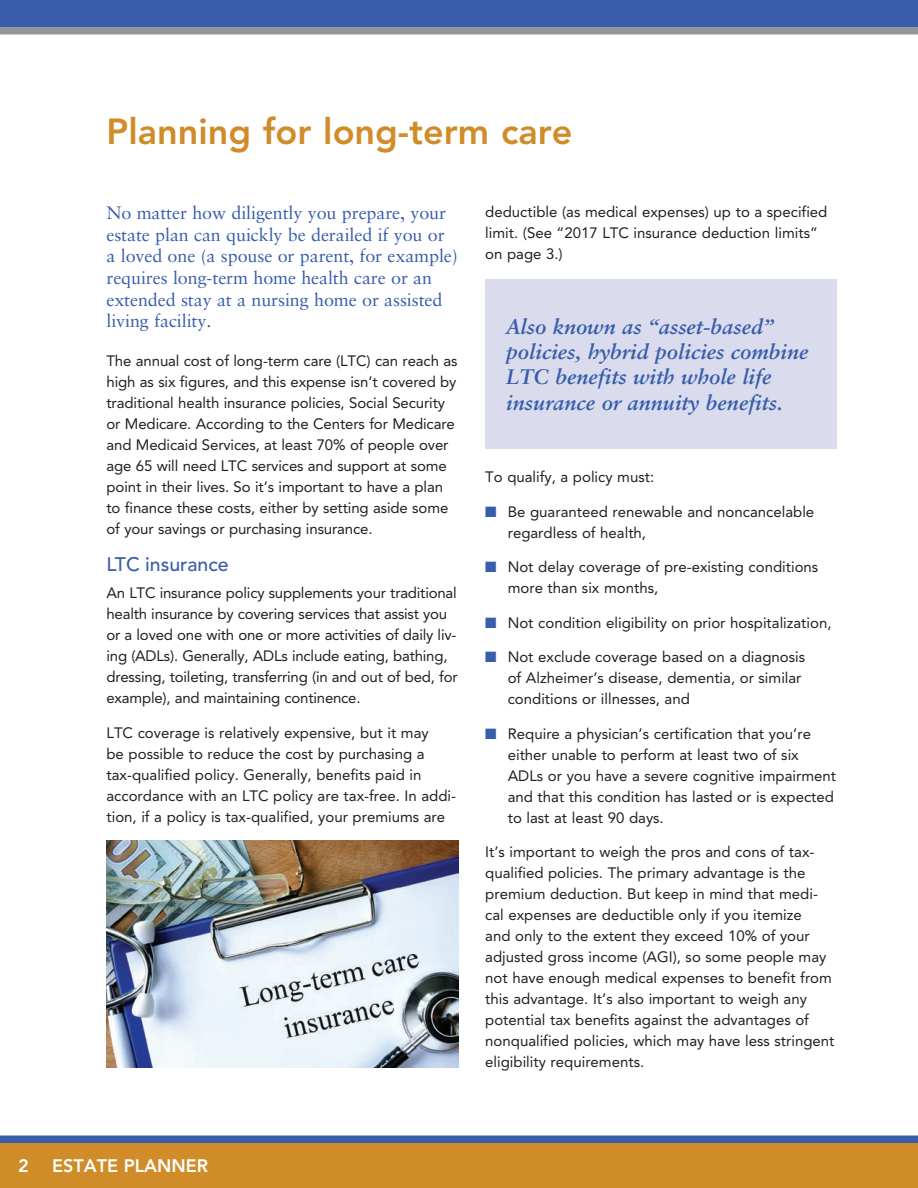
<style>
.page{position:relative;width:918px;height:1188px;background:#fff}
.page>*{position:absolute;margin:0;border:0;box-sizing:border-box;transform-origin:0 0}
.t1{font:800 36px "Avenir LT Std";color:#d08c29}
.t2{font:italic 700 21px/25.2px "Sabon LT Std";color:#385dab}
.t3{font:500 19.5px "Avenir LT Std";color:#385dab}
.t4{font:18px/21.6px "Sabon LT Std";letter-spacing:-.005em;color:#385dab}
.t5{font:800 18px "Avenir LT Std";color:#fff}
.t6{font:15px/21px "Avenir LT Std";color:#231f20}
.s1{color:#385dab}
</style>
<div class="page">
<div style="left:0;top:0;width:918px;height:27px;background:#385dab"></div>
<div style="left:0;top:27px;width:918px;height:7px;background:#939598"></div>
<div style="left:0;top:1136px;width:918px;height:7px;background:#385dab"></div>
<div style="left:0;top:1143px;width:918px;height:45px;background:#d08c29"></div>
<img style="left:107px;top:840px;width:351px;height:228px">
<div style="left:485px;top:279px;width:352px;height:169px;background:#dadcee"></div>
<h1 class="t1" style="left:106px;top:110px;width:467px">Planning for long-term care</h1>
<p class="t4" style="left:106px;top:202px;width:353px">No matter how diligently you prepare, your estate plan can quickly be derailed if you or a loved one (a spouse or parent, for example) requires long-term home health care or an extended stay at a nursing home or assisted living facility.</p>
<p class="t6" style="left:106px;top:351px;width:352px">The annual cost of long-term care (LTC) can reach as high as six figures, and this expense isn’t covered by traditional health insurance policies, Social Security or Medicare. According to the Centers for Medicare and Medicaid Services, at least 70% of people over age 65 will need LTC services and support at some point in their lives. So it’s important to have a plan to finance these costs, either by setting aside some of your savings or purchasing insurance.</p>
<h3 class="t3" style="left:106px;top:553px;width:124px">LTC insurance</h3>
<p class="t6" style="left:106px;top:583px;width:353px">An LTC insurance policy supplements your traditional health insurance by covering services that assist you or a loved one with one or more activities of daily liv&shy;ing (ADLs). Generally, ADLs include eating, bathing, dressing, toileting, transferring (in and out of bed, for example), and maintaining continence.</p>
<p class="t6" style="left:106px;top:722px;width:351px">LTC coverage is relatively expensive, but it may<br>be possible to reduce the cost by purchasing a tax-qualified policy. Generally, benefits paid in accordance with an LTC policy are tax-free. In addi&shy;tion, if a policy is tax-qualified, your premiums are</p>
<p class="t6" style="left:485px;top:201px;width:344px">deductible (as medical expenses) up to a specified limit. (See “2017 LTC insurance deduction limits” on page 3.)</p>
<h2 class="t2" style="left:506px;top:314px;width:304px">Also known as “asset-based” policies, hybrid policies combine<br>LTC benefits with whole life insurance or annuity benefits.</h2>
<p class="t6" style="left:485px;top:467px;width:170px">To qualify, a policy must:</p>
<p class="t6" style="left:508px;top:501px;width:308px;text-indent:-22px"><span class="s1">■</span> Be guaranteed renewable and noncancelable regardless of health,</p>
<p class="t6" style="left:508px;top:557px;width:312px;text-indent:-22px"><span class="s1">■</span> Not delay coverage of pre-existing conditions more than six months,</p>
<p class="t6" style="left:485px;top:612px;width:348px"><span class="s1">■</span> Not condition eligibility on prior hospitalization,</p>
<p class="t6" style="left:508px;top:647px;width:299px;text-indent:-22px"><span class="s1">■</span> Not exclude coverage based on a diagnosis of Alzheimer’s disease, dementia, or similar conditions or illnesses, and</p>
<p class="t6" style="left:508px;top:723px;width:330px;text-indent:-22px"><span class="s1">■</span> Require a physician’s certification that you’re either unable to perform at least two of six ADLs or you have a severe cognitive impairment and that this condition has lasted or is expected to last at least 90 days.</p>
<p class="t6" style="left:485px;top:842px;width:351px">It’s important to weigh the pros and cons of tax&shy;qualified policies. The primary advantage is the premium deduction. But keep in mind that medi&shy;cal expenses are deductible only if you itemize<br>and only to the extent they exceed 10% of your adjusted gross income (AGI), so some people may not have enough medical expenses to benefit from this advantage. It’s also important to weigh any potential tax benefits against the advantages of nonqualified policies, which may have less stringent eligibility requirements.</p>
<p class="t5" style="left:18px;top:1155px;width:12px">2</p>
<p class="t5" style="left:52px;top:1155px;width:158px">ESTATE PLANNER</p>
</div>
